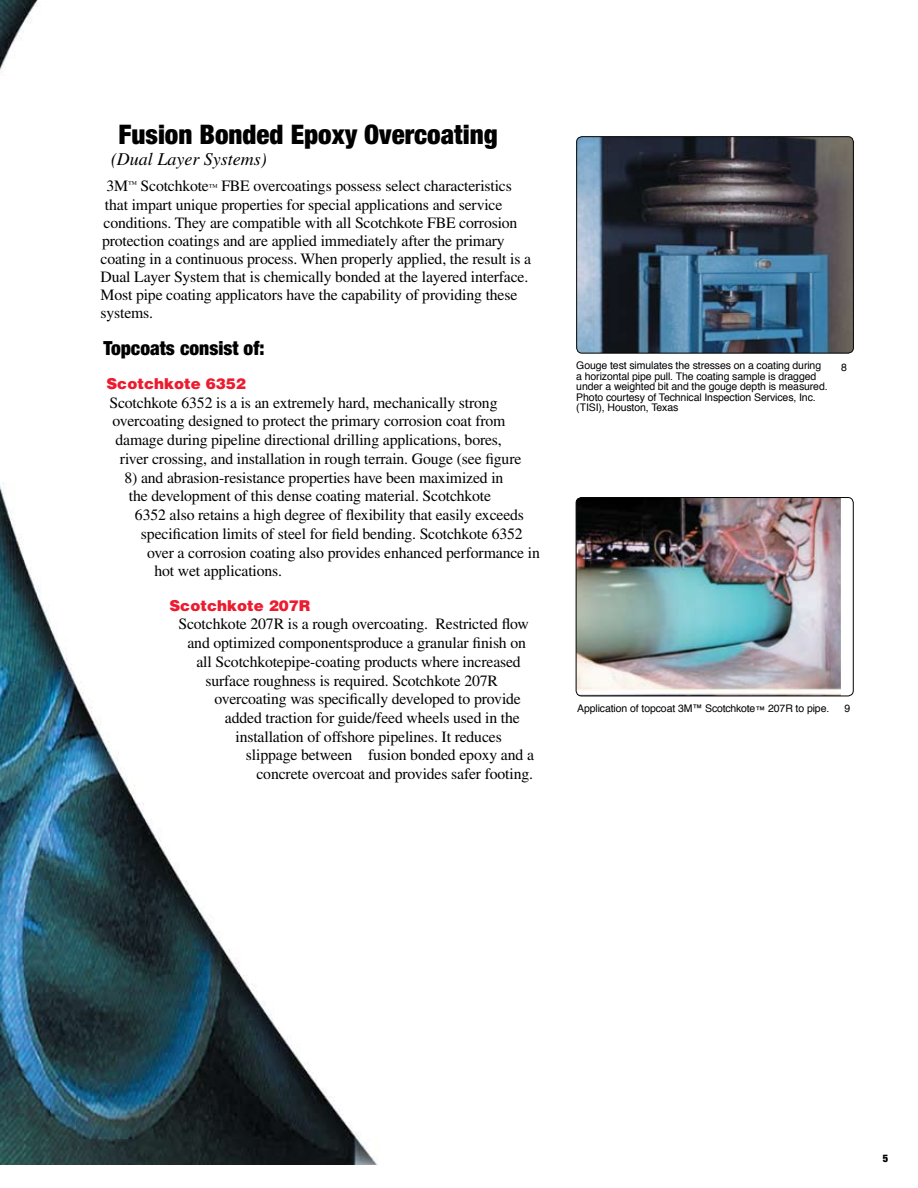
<style>
.page{position:relative;width:918px;height:1188px;background:#fff}
.page>*{position:absolute;margin:0;border:0;box-sizing:border-box;transform-origin:0 0}
.t1{font:900 condensed 27px "Helvetica Neue";color:#000}
.t2{font:900 condensed 19.5px "Helvetica Neue";color:#000}
.t3{font:italic 18px "Times";color:#000}
.t4{font:15.75px/18px "Times";letter-spacing:-.01em;color:#000}
.t5{font:900 15px "Helvetica";color:#ed1b2f}
.t6{font:10.5px/10.5px "Helvetica";letter-spacing:-.01em;color:#000}
.t7{font:900 condensed 10.5px "Helvetica Neue";color:#000}
.s1{font-size:9px}
</style>
<div class="page">
<img style="left:0;top:0;width:854px;height:1164px">
<div style="left:576px;top:498px;width:277px;height:198px;background:#fff;border-radius:5px"></div>
<img style="left:576px;top:498px;width:265px;height:198px">
<div style="left:576px;top:497px;width:278px;height:199px;border:1px solid #000;border-radius:5px"></div>
<div style="left:576px;top:703px;width:264px;height:27px;background:#fff"></div>
<img style="left:577px;top:137px;width:276px;height:216px">
<div style="left:576px;top:136px;width:278px;height:218px;border:1px solid #000;border-radius:5px"></div>
<h1 class="t1" style="left:118px;top:118px;width:381px">Fusion Bonded Epoxy Overcoating</h1>
<p class="t3" style="left:111px;top:149px;width:157px">(Dual Layer Systems)</p>
<p class="t4" style="left:101px;top:177px;width:432px;text-indent:6px">3M<sup>™</sup> Scotchkote<span class="s1">™</span> FBE overcoatings possess select characteristics that impart unique properties for special applications and service conditions. They are compatible with all Scotchkote FBE corrosion protection coatings and are applied immediately after the primary coating in a continuous process. When properly applied, the result is a Dual Layer System that is chemically bonded at the layered interface.<br>Most pipe coating applicators have the capability of providing these systems.</p>
<p class="t2" style="left:104px;top:336px;width:163px">Topcoats consist of:</p>
<p class="t5" style="left:106px;top:374px;width:141px">Scotchkote 6352</p>
<p class="t4" style="left:110px;top:393px;width:390px">Scotchkote 6352 is a is an extremely hard, mechanically strong</p>
<p class="t4" style="left:112px;top:412px;width:395px">overcoating designed to protect the primary corrosion coat from</p>
<p class="t4" style="left:115px;top:431px;width:388px">damage during pipeline directional drilling applications, bores,</p>
<p class="t4" style="left:120px;top:449px;width:403px">river crossing, and installation in rough terrain. Gouge (see figure</p>
<p class="t4" style="left:124px;top:468px;width:380px">8) and abrasion-resistance properties have been maximized in</p>
<p class="t4" style="left:129px;top:487px;width:364px">the development of this dense coating material. Scotchkote</p>
<p class="t4" style="left:135px;top:506px;width:391px">6352 also retains a high degree of flexibility that easily exceeds</p>
<p class="t4" style="left:141px;top:524px;width:383px">specification limits of steel for field bending. Scotchkote 6352</p>
<p class="t4" style="left:147px;top:543px;width:394px">over a corrosion coating also provides enhanced performance in</p>
<p class="t4" style="left:154px;top:562px;width:129px">hot wet applications.</p>
<p class="t5" style="left:170px;top:595px;width:142px">Scotchkote 207R</p>
<p class="t4" style="left:178px;top:615px;width:352px">Scotchkote 207R is a rough overcoating. Restricted flow</p>
<p class="t4" style="left:187px;top:634px;width:340px">and optimized componentsproduce a granular finish on</p>
<p class="t4" style="left:196px;top:652px;width:326px">all Scotchkotepipe-coating products where increased</p>
<p class="t4" style="left:205px;top:671px;width:294px">surface roughness is required. Scotchkote 207R</p>
<p class="t4" style="left:214px;top:690px;width:308px">overcoating was specifically developed to provide</p>
<p class="t4" style="left:225px;top:709px;width:296px">added traction for guide/feed wheels used in the</p>
<p class="t4" style="left:235px;top:727px;width:268px">installation of offshore pipelines. It reduces</p>
<p class="t4" style="left:246px;top:746px;width:290px">slippage between fusion bonded epoxy and a</p>
<p class="t4" style="left:256px;top:765px;width:278px">concrete overcoat and provides safer footing.</p>
<p class="t6" style="left:576px;top:360px;width:253px">Gouge test simulates the stresses on a coating during a horizontal pipe pull. The coating sample is dragged under a weighted bit and the gouge depth is measured.<br>Photo courtesy of Technical Inspection Services, Inc. (TISI), Houston, Texas</p>
<p class="t6" style="left:841px;top:361px;width:7px">8</p>
<p class="t6" style="left:577px;top:703px;width:254px">Application of topcoat 3M™ Scotchkote™ 207R to pipe.</p>
<p class="t6" style="left:844px;top:703px;width:7px">9</p>
<p class="t7" style="left:883px;top:1152px;width:7px">5</p>
</div>
